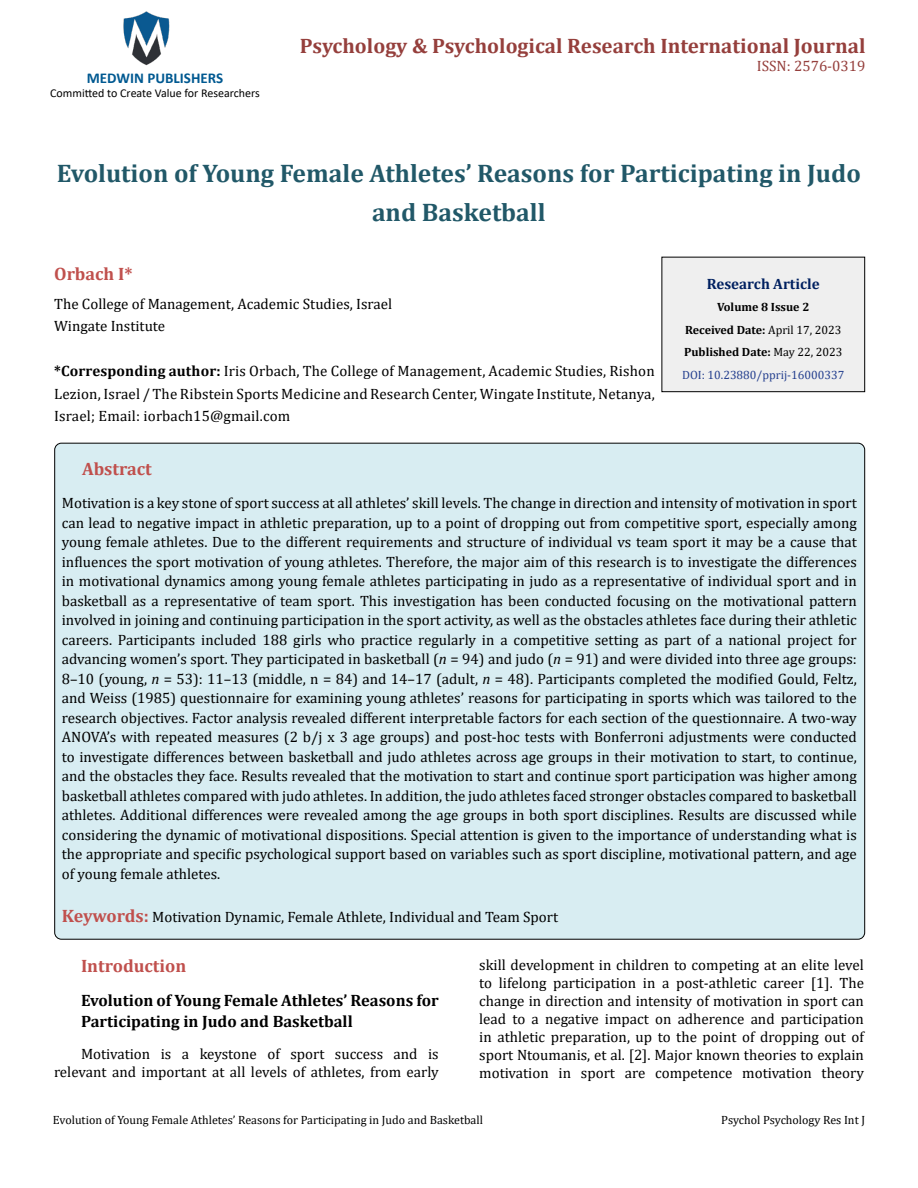
<style>
.page{position:relative;width:918px;height:1188px;background:#fff}
.page>*{position:absolute;margin:0;border:0;box-sizing:border-box;transform-origin:0 0}
.t1{font:700 25.5px/39px "Cambria";color:#215868;text-align:center}
.t2{font:700 21px "Cambria";color:#953f3c}
.t3{font:700 18px "Cambria";color:#c0504d}
.t4{font:700 16.5px/21px "Cambria";color:#000}
.t5{font:15px/19.5px "Cambria";color:#000;text-align:justify}
.t6{font:700 15px "Calibri";color:#005991}
.t7{font:700 15px "Cambria";color:#002060}
.t8{font:15px "Cambria";color:#953f3c}
.t9{font:12px "Cambria";color:#000}
.t10{font:700 12px/22.5px "Cambria";color:#000;text-align:center}
.t11{font:12px "Calibri";color:#000}
.s1{font-weight:700}
.s2{font-weight:400}
.s3{font-weight:400;color:#25408f}
.s4{font-style:italic}
.s5{font-weight:700;font-size:18px;color:#c0504d}
</style>
<div class="page">
<img style="left:123px;top:11px;width:47px;height:55px">
<div style="left:662px;top:257px;width:203px;height:135px;background:#efefef"></div>
<div style="left:662px;top:257px;width:203px;height:135px;border:1px solid #000"></div>
<div style="left:55px;top:443px;width:810px;height:496px;background:#d8edf2;border-radius:7px"></div>
<p class="t6" style="left:87px;top:67px;width:138px">MEDWIN PUBLISHERS</p>
<p class="t11" style="left:50px;top:85px;width:211px">Committed to Create Value for Researchers</p>
<h2 class="t2" style="left:300px;top:31px;width:567px">Psychology &amp; Psychological Research International Journal</h2>
<p class="t8" style="left:757px;top:57px;width:110px">ISSN: 2576-0319</p>
<h1 class="t1" style="left:57px;top:153px;width:806px">Evolution of Young Female Athletes’ Reasons for Participating in Judo and Basketball</h1>
<p class="t3" style="left:54px;top:261px;width:80px">Orbach I*</p>
<p class="t5" style="left:54px;top:292px;width:340px;line-height:22.5px">The College of Management, Academic Studies, Israel<br>Wingate Institute</p>
<p class="t5" style="left:54px;top:360px;width:602px;line-height:22.5px"><span class="s1">*Corresponding author:</span> Iris Orbach, The College of Management, Academic Studies, Rishon Lezion, Israel / The Ribstein Sports Medicine and Research Center, Wingate Institute, Netanya, Israel; Email: iorbach15@gmail.com</p>
<p class="t7" style="left:707px;top:273px;width:114px">Research Article</p>
<p class="t10" style="left:682px;top:295px;width:164px">Volume 8 Issue 2<br>Received Date: <span class="s2">April 17, 2023<br></span>Published Date: <span class="s2">May 22, 2023<br></span><span class="s3">DOI: 10.23880/pprij-16000337</span></p>
<p class="t3" style="left:82px;top:457px;width:71px">Abstract</p>
<p class="t5" style="left:62px;top:494px;width:797px">Motivation is a key stone of sport success at all athletes’ skill levels. The change in direction and intensity of motivation in sport can lead to negative impact in athletic preparation, up to a point of dropping out from competitive sport, especially among young female athletes. Due to the different requirements and structure of individual vs team sport it may be a cause that influences the sport motivation of young athletes. Therefore, the major aim of this research is to investigate the differences in motivational dynamics among young female athletes participating in judo as a representative of individual sport and in basketball as a representative of team sport. This investigation has been conducted focusing on the motivational pattern involved in joining and continuing participation in the sport activity, as well as the obstacles athletes face during their athletic careers. Participants included 188 girls who practice regularly in a competitive setting as part of a national project for advancing women’s sport. They participated in basketball (<span class="s4">n</span> = 94) and judo (<span class="s4">n</span> = 91) and were divided into three age groups:<br>8–10 (young, <span class="s4">n</span> = 53): 11–13 (middle, n = 84) and 14–17 (adult, <span class="s4">n</span> = 48). Participants completed the modified Gould, Feltz, and Weiss (1985) questionnaire for examining young athletes’ reasons for participating in sports which was tailored to the research objectives. Factor analysis revealed different interpretable factors for each section of the questionnaire. A two-way ANOVA’s with repeated measures (2 b/j x 3 age groups) and post-hoc tests with Bonferroni adjustments were conducted to investigate differences between basketball and judo athletes across age groups in their motivation to start, to continue, and the obstacles they face. Results revealed that the motivation to start and continue sport participation was higher among basketball athletes compared with judo athletes. In addition, the judo athletes faced stronger obstacles compared to basketball athletes. Additional differences were revealed among the age groups in both sport disciplines. Results are discussed while considering the dynamic of motivational dispositions. Special attention is given to the importance of understanding what is the appropriate and specific psychological support based on variables such as sport discipline, motivational pattern, and age of young female athletes.</p>
<p class="t5" style="left:62px;top:907px;width:498px"><span class="s5">Keywords:</span> Motivation Dynamic, Female Athlete, Individual and Team Sport</p>
<p class="t3" style="left:81px;top:953px;width:107px">Introduction</p>
<p class="t4" style="left:81px;top:990px;width:359px">Evolution of Young Female Athletes’ Reasons for<br>Participating in Judo and Basketball</p>
<p class="t5" style="left:54px;top:1045px;width:386px;line-height:18px;text-align:right">Motivation is a keystone of sport success and is relevant and important at all levels of athletes, from early</p>
<p class="t5" style="left:479px;top:955px;width:386px;line-height:18px">skill development in children to competing at an elite level to lifelong participation in a post-athletic career [1]. The change in direction and intensity of motivation in sport can lead to a negative impact on adherence and participation in athletic preparation, up to the point of dropping out of sport Ntoumanis, et al. [2]. Major known theories to explain motivation in sport are competence motivation theory</p>
<p class="t9" style="left:53px;top:1113px;width:432px">Evolution of Young Female Athletes’ Reasons for Participating in Judo and Basketball</p>
<p class="t9" style="left:721px;top:1113px;width:145px">Psychol Psychology Res Int J</p>
</div>
